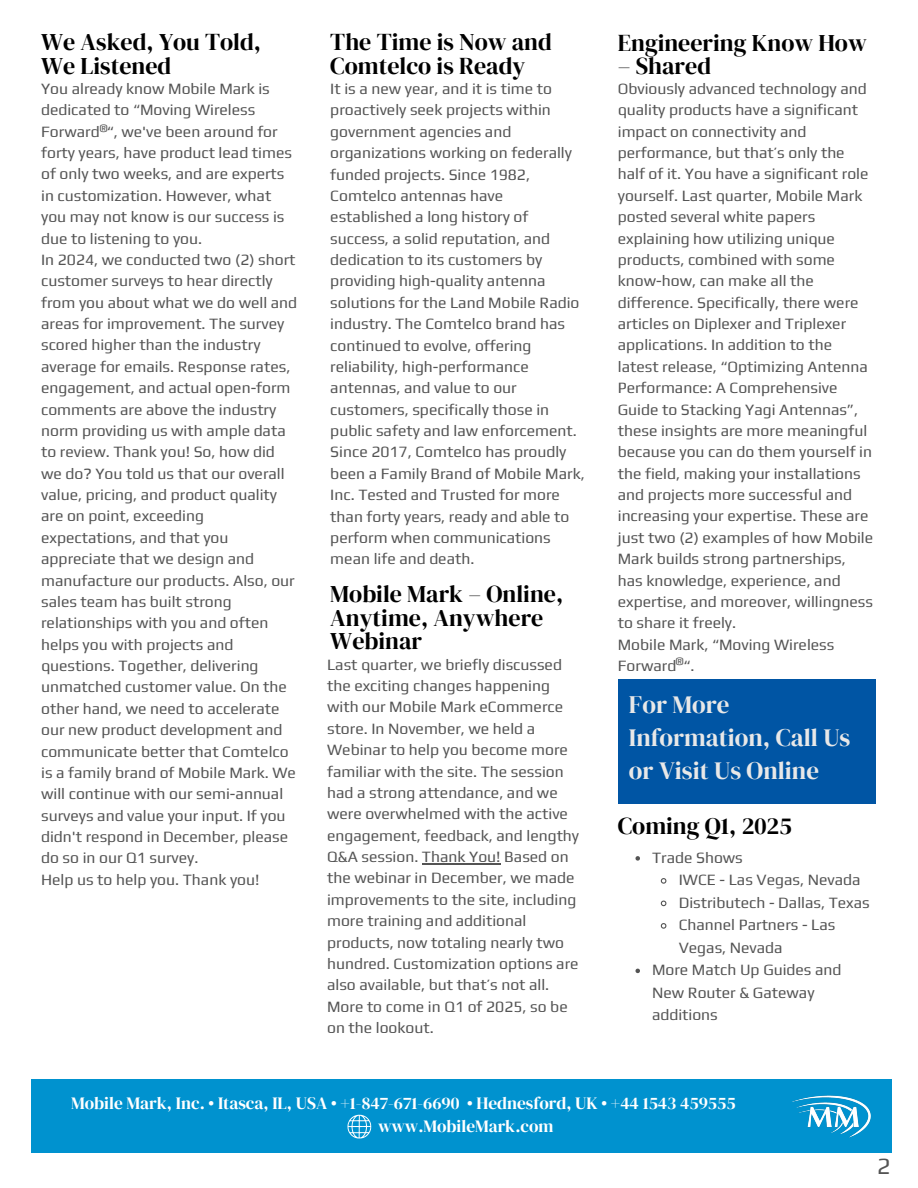
<style>
.page{position:relative;width:918px;height:1188px;background:#fff}
.page>*{position:absolute;margin:0;border:0;box-sizing:border-box;transform-origin:0 0}
.t1{font:24.9px/32.7px "DM Serif Display";color:#e8e8e8}
.t2{font:24px/23.7px "DM Serif Display";color:#000}
.t3{font:23.25px "Play";color:#545454}
.t4{font:17.25px "DM Serif Display";color:#fff}
.t5{font:15.75px/21.3px "Play";color:#545454}
.t6{font:11.55px "Play";color:#545454}
</style>
<div class="page">
<hr style="left:422px;top:863px;width:79px;height:1px;background:#545454">
<div style="left:618px;top:680px;width:257px;height:124px;background:#0055a4"></div>
<svg style="left:636px;top:856px;width:4px;height:5px"></svg>
<svg style="left:660px;top:878px;width:7px;height:6px"></svg>
<svg style="left:660px;top:900px;width:7px;height:7px"></svg>
<svg style="left:660px;top:923px;width:7px;height:6px"></svg>
<svg style="left:636px;top:969px;width:4px;height:4px"></svg>
<div style="left:31px;top:1080px;width:861px;height:73px;background:#0092cf"></div>
<svg style="left:347px;top:1115px;width:24px;height:23px"></svg>
<img style="left:777px;top:1079px;width:108px;height:59px">
<p class="t2" style="left:41px;top:30px;width:221px">We Asked, You Told,<br>We Listened</p>
<p class="t5" style="left:41px;top:78px;width:252px">You already know Mobile Mark is dedicated to “Moving Wireless<br>Forward “, we've been around for forty years, have product lead times of only two weeks, and are experts in customization. However, what you may not know is our success is due to listening to you.</p>
<p class="t5" style="left:41px;top:249px;width:258px">In 2024, we conducted two (2) short customer surveys to hear directly from you about what we do well and areas for improvement. The survey scored higher than the industry average for emails. Response rates, engagement, and actual open-form comments are above the industry norm providing us with ample data to review. Thank you! So, how did we do? You told us that our overall value, pricing, and product quality are on point, exceeding expectations, and that you appreciate that we design and manufacture our products. Also, our sales team has built strong relationships with you and often helps you with projects and questions. Together, delivering unmatched customer value. On the other hand, we need to accelerate our new product development and communicate better that Comtelco</p>
<p class="t5" style="left:41px;top:762px;width:256px">is a family brand of Mobile Mark. We will continue with our semi-annual surveys and value your input. If you didn't respond in December, please do so in our Q1 survey.</p>
<h1 class="t5" style="left:41px;top:868px;width:220px">Help us to help you. Thank you!</h1>
<p class="t6" style="left:99px;top:122px;width:10px">®</p>
<p class="t2" style="left:330px;top:30px;width:223px">The Time is Now and<br>Comtelco is Ready</p>
<h1 class="t5" style="left:330px;top:78px;width:256px">It is a new year, and it is time to proactively seek projects within government agencies and organizations working on federally funded projects. Since 1982,<br>Comtelco antennas have established a long history of success, a solid reputation, and dedication to its customers by providing high-quality antenna solutions for the Land Mobile Radio industry. The Comtelco brand has continued to evolve, offering reliability, high-performance antennas, and value to our customers, specifically those in public safety and law enforcement.<br>Since 2017, Comtelco has proudly been a Family Brand of Mobile Mark,<br>Inc. Tested and Trusted for more than forty years, ready and able to perform when communications mean life and death.</h1>
<p class="t2" style="left:330px;top:582px;width:234px">Mobile Mark – Online,<br>Anytime, Anywhere<br>Webinar</p>
<p class="t5" style="left:327px;top:653px;width:254px">Last quarter, we briefly discussed the exciting changes happening with our Mobile Mark eCommerce store. In November, we held a<br>Webinar to help you become more familiar with the site. The session had a strong attendance, and we were overwhelmed with the active engagement, feedback, and lengthy<br>Q&amp;A session. Thank You! Based on the webinar in December, we made improvements to the site, including more training and additional products, now totaling nearly two hundred. Customization options are also available, but that’s not all.<br>More to come in Q1 of 2025, so be on the lookout.</p>
<p class="t2" style="left:618px;top:30px;width:250px">Engineering Know How</p>
<p class="t2" style="left:618px;top:54px;width:95px">– Shared</p>
<h1 class="t5" style="left:618px;top:78px;width:257px">Obviously advanced technology and quality products have a significant impact on connectivity and performance, but that’s only the half of it. You have a significant role yourself. Last quarter, Mobile Mark posted several white papers explaining how utilizing unique products, combined with some know-how, can make all the difference. Specifically, there were articles on Diplexer and Triplexer applications. In addition to the latest release, “Optimizing Antenna Performance: A Comprehensive Guide to Stacking Yagi Antennas”, these insights are more meaningful because you can do them yourself in the field, making your installations and projects more successful and increasing your expertise. These are just two (2) examples of how Mobile Mark builds strong partnerships,</h1>
<p class="t5" style="left:618px;top:569px;width:257px">has knowledge, experience, and expertise, and moreover, willingness to share it freely.</p>
<h1 class="t5" style="left:618px;top:633px;width:218px">Mobile Mark, “Moving Wireless<br>Forward “.</h1>
<p class="t6" style="left:676px;top:655px;width:10px">®</p>
<p class="t1" style="left:629px;top:688px;width:223px">For More<br>Information, Call Us or Visit Us Online</p>
<p class="t2" style="left:618px;top:814px;width:176px">Coming Q1, 2025</p>
<h1 class="t5" style="left:652px;top:847px;width:92px">Trade Shows</h1>
<h1 class="t5" style="left:679px;top:869px;width:183px">IWCE - Las Vegas, Nevada</h1>
<p class="t5" style="left:679px;top:892px;width:193px">Distributech - Dallas, Texas</p>
<p class="t5" style="left:679px;top:913px;width:158px;line-height:22.5px">Channel Partners - Las<br>Vegas, Nevada</p>
<p class="t5" style="left:652px;top:958px;width:191px;line-height:22.5px">More Match Up Guides and<br>New Router &amp; Gateway additions</p>
<p class="t4" style="left:71px;top:1091px;width:666px">Mobile Mark, Inc. • Itasca, IL, USA • +1-847-671-6690 • Hednesford, UK • +44 1543 459555</p>
<p class="t4" style="left:378px;top:1114px;width:177px">www.MobileMark.com</p>
<p class="t3" style="left:877px;top:1152px;width:15px">2</p>
</div>
